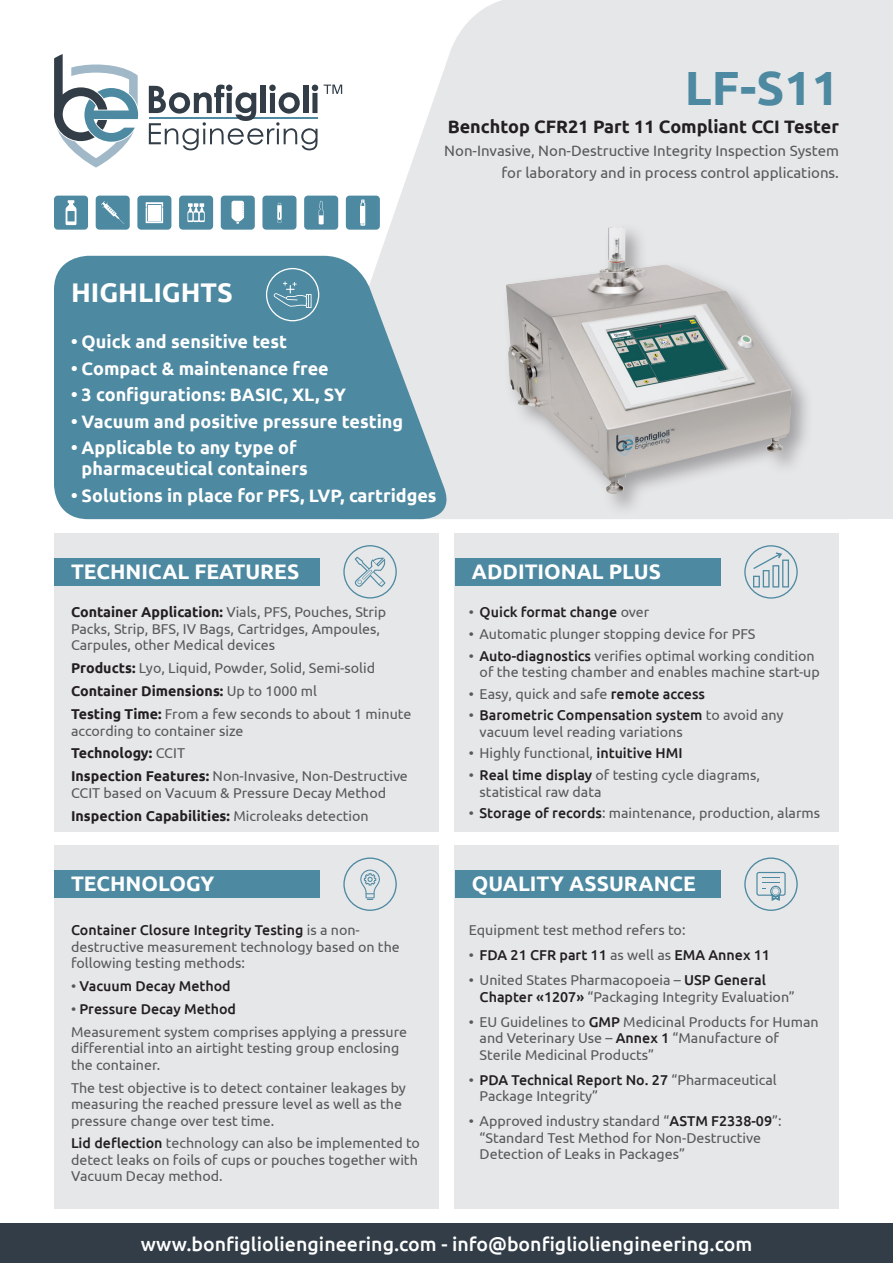
<style>
.page{position:relative;width:893px;height:1263px;background:#fff}
.page>*{position:absolute;margin:0;border:0;box-sizing:border-box;transform-origin:0 0}
.t1{font:700 48px "Ubuntu";color:#4d89a1}
.t2{font:700 27px "Ubuntu";color:#fff}
.t3{font:700 21px "Ubuntu";color:#fff}
.t4{font:500 19.5px "Ubuntu";color:#fff}
.t5{font:700 18px/21px "Ubuntu";color:#fff}
.t6{font:700 18px "Ubuntu";color:#231f20}
.t7{font:15px "Ubuntu";color:#57585a}
.t8{font:14.25px/16.5px "Ubuntu";color:#57585a}
.t9{font:500 14.25px "Ubuntu";color:#231f20}
.t10{font:700 14.25px "Ubuntu";color:#231f20}
.s1{font-weight:700;color:#231f20}
.s2{font-weight:400;color:#57585a}
.s3{font-weight:500;color:#231f20}
</style>
<div class="page">
<svg style="left:288px;top:0;width:605px;height:519px;fill:#e6e7e9"></svg>
<div style="left:455px;top:845px;width:384px;height:364px;background:#e6e7e9"></div>
<div style="left:54px;top:845px;width:384px;height:364px;background:#e6e7e9"></div>
<div style="left:455px;top:533px;width:384px;height:298px;background:#e6e7e9"></div>
<div style="left:54px;top:533px;width:384px;height:298px;background:#e6e7e9"></div>
<div style="left:455px;top:558px;width:265px;height:27px;background:#4d89a1"></div>
<div style="left:54px;top:558px;width:265px;height:27px;background:#4d89a1"></div>
<div style="left:54px;top:870px;width:265px;height:28px;background:#4d89a1"></div>
<div style="left:455px;top:870px;width:265px;height:28px;background:#4d89a1"></div>
<svg style="left:54px;top:256px;width:402px;height:263px;background:#6296ab"></svg>
<svg style="left:744px;top:545px;width:54px;height:54px"></svg>
<svg style="left:343px;top:545px;width:54px;height:53px"></svg>
<svg style="left:744px;top:857px;width:54px;height:54px"></svg>
<svg style="left:343px;top:857px;width:54px;height:54px"></svg>
<svg style="left:266px;top:268px;width:53px;height:53px;background:#6397ac"></svg>
<div style="left:0;top:1223px;width:893px;height:40px;background:#323d47"></div>
<div style="left:137px;top:196px;width:34px;height:34px;background:#4d89a1;border-radius:4px"></div>
<svg style="left:146px;top:202px;width:17px;height:21px"></svg>
<div style="left:179px;top:196px;width:34px;height:34px;background:#4d89a1;border-radius:4px"></div>
<svg style="left:187px;top:203px;width:18px;height:19px"></svg>
<div style="left:221px;top:196px;width:34px;height:34px;background:#4d89a1;border-radius:4px"></div>
<svg style="left:232px;top:201px;width:12px;height:23px"></svg>
<div style="left:262px;top:196px;width:34px;height:34px;background:#4d89a1;border-radius:4px"></div>
<svg style="left:277px;top:203px;width:5px;height:19px"></svg>
<div style="left:304px;top:196px;width:34px;height:34px;background:#4d89a1;border-radius:4px"></div>
<svg style="left:319px;top:201px;width:5px;height:23px"></svg>
<div style="left:346px;top:196px;width:34px;height:34px;background:#4d89a1;border-radius:4px"></div>
<svg style="left:360px;top:199px;width:6px;height:27px"></svg>
<hr style="left:361px;top:206px;width:4px;height:16px;background:#fff">
<div style="left:96px;top:196px;width:34px;height:34px;background:#4d89a1;border-radius:4px"></div>
<svg style="left:101px;top:201px;width:23px;height:23px"></svg>
<div style="left:54px;top:196px;width:34px;height:34px;background:#4d89a1;border-radius:4px"></div>
<svg style="left:66px;top:200px;width:10px;height:25px"></svg>
<div style="left:501px;top:222px;width:313px;height:295px;background:#231f20;opacity:.35"></div>
<img style="left:506px;top:227px;width:285px;height:267px">
<svg style="left:149px;top:85px;width:169px;height:65px"></svg>
<svg style="left:54px;top:54px;width:84px;height:114px"></svg>
<svg style="left:324px;top:85px;width:18px;height:9px"></svg>
<p class="t1" style="left:685px;top:59px;width:156px">LF-S11</p>
<p class="t6" style="left:448px;top:116px;width:393px">Benchtop CFR21 Part 11 Compliant CCI Tester</p>
<p class="t7" style="left:444px;top:141px;width:396px">Non-Invasive, Non-Destructive Integrity Inspection System</p>
<p class="t7" style="left:501px;top:164px;width:339px">for laboratory and in process control applications.</p>
<h2 class="t2" style="left:71px;top:276px;width:163px">HIGHLIGHTS</h2>
<p class="t5" style="left:71px;top:331px;width:218px">• Quick and sensitive test</p>
<p class="t5" style="left:71px;top:358px;width:259px">• Compact &amp; maintenance free</p>
<p class="t5" style="left:71px;top:384px;width:277px">• 3 configurations: BASIC, XL, SY</p>
<p class="t5" style="left:71px;top:411px;width:334px">• Vacuum and positive pressure testing</p>
<p class="t5" style="left:82px;top:437px;width:228px;text-indent:-11px">• Applicable to any type of pharmaceutical containers</p>
<p class="t5" style="left:71px;top:485px;width:367px">• Solutions in place for PFS, LVP, cartridges</p>
<h3 class="t3" style="left:71px;top:559px;width:230px">TECHNICAL FEATURES</h3>
<h3 class="t3" style="left:472px;top:559px;width:190px">ADDITIONAL PLUS</h3>
<p class="t8" style="left:71px;top:604px;width:317px"><span class="s1">Container Application:</span> Vials, PFS, Pouches, Strip<br>Packs, Strip, BFS, IV Bags, Cartridges, Ampoules,<br>Carpules, other Medical devices</p>
<p class="t8" style="left:71px;top:660px;width:306px"><span class="s1">Products:</span> Lyo, Liquid, Powder, Solid, Semi-solid</p>
<p class="t10" style="left:71px;top:682px;width:248px">Container Dimensions: <span class="s2">Up to 1000 ml</span></p>
<p class="t8" style="left:71px;top:705px;width:342px"><span class="s1">Testing Time:</span> From a few seconds to about 1 minute according to container size</p>
<p class="t10" style="left:71px;top:745px;width:116px">Technology: <span class="s2">CCIT</span></p>
<p class="t8" style="left:71px;top:768px;width:338px"><span class="s1">Inspection Features:</span> Non-Invasive, Non-Destructive<br>CCIT based on Vacuum &amp; Pressure Decay Method</p>
<p class="t10" style="left:71px;top:807px;width:299px">Inspection Capabilities: <span class="s2">Microleaks detection</span></p>
<p class="t9" style="left:469px;top:603px;width:182px"><span class="s2">•</span> Quick format change <span class="s2">over</span></p>
<p class="t8" style="left:469px;top:625px;width:288px">• Automatic plunger stopping device for PFS</p>
<p class="t8" style="left:480px;top:647px;width:342px;text-indent:-11px">• <span class="s3">Auto-diagnostics</span> verifies optimal working condition of the testing chamber and enables machine start-up</p>
<p class="t8" style="left:469px;top:685px;width:238px">• Easy, quick and safe <span class="s3">remote access</span></p>
<p class="t8" style="left:480px;top:707px;width:305px;text-indent:-11px">• <span class="s3">Barometric Compensation system</span> to avoid any vacuum level reading variations</p>
<p class="t8" style="left:469px;top:745px;width:215px">• Highly functional, <span class="s3">intuitive HMI</span></p>
<p class="t8" style="left:480px;top:766px;width:282px;text-indent:-11px">• <span class="s3">Real time display</span> of testing cycle diagrams, statistical raw data</p>
<p class="t8" style="left:469px;top:804px;width:353px">• <span class="s3">Storage of records</span>: maintenance, production, alarms</p>
<h3 class="t3" style="left:71px;top:871px;width:145px">TECHNOLOGY</h3>
<h3 class="t3" style="left:472px;top:871px;width:225px">QUALITY ASSURANCE</h3>
<p class="t8" style="left:71px;top:921px;width:330px"><span class="s3">Container Closure Integrity Testing</span> is a non&shy;destructive measurement technology based on the following testing methods:</p>
<p class="t9" style="left:71px;top:977px;width:161px"><span class="s2">•</span> Vacuum Decay Method</p>
<p class="t9" style="left:71px;top:1000px;width:167px"><span class="s2">•</span> Pressure Decay Method</p>
<p class="t8" style="left:71px;top:1023px;width:338px">Measurement system comprises applying a pressure differential into an airtight testing group enclosing the container.</p>
<p class="t8" style="left:71px;top:1079px;width:337px">The test objective is to detect container leakages by measuring the reached pressure level as well as the pressure change over test time.</p>
<p class="t8" style="left:71px;top:1135px;width:350px"><span class="s3">Lid deflection</span> technology can also be implemented to detect leaks on foils of cups or pouches together with<br>Vacuum Decay method.</p>
<p class="t8" style="left:469px;top:921px;width:218px">Equipment test method refers to:</p>
<p class="t9" style="left:469px;top:946px;width:303px"><span class="s2">•</span> FDA 21 CFR part 11 <span class="s2">as well as</span> EMA Annex 11</p>
<p class="t8" style="left:480px;top:971px;width:317px;text-indent:-11px">• United States Pharmacopoeia – <span class="s3">USP General<br>Chapter «1207»</span> “Packaging Integrity Evaluation”</p>
<p class="t8" style="left:480px;top:1013px;width:341px;text-indent:-11px">• EU Guidelines to <span class="s3">GMP</span> Medicinal Products for Human and Veterinary Use – <span class="s3">Annex 1</span> “Manufacture of<br>Sterile Medicinal Products”</p>
<p class="t8" style="left:480px;top:1071px;width:299px;text-indent:-11px">• <span class="s3">PDA Technical Report No. 27</span> “Pharmaceutical<br>Package Integrity”</p>
<p class="t8" style="left:480px;top:1112px;width:303px;text-indent:-11px">• Approved industry standard “<span class="s3">ASTM F2338-09</span>”: “Standard Test Method for Non-Destructive<br>Detection of Leaks in Packages”</p>
<h3 class="t4" style="left:141px;top:1231px;width:613px">www.bonfiglioliengineering.com - info@bonfiglioliengineering.com</h3>
</div>
